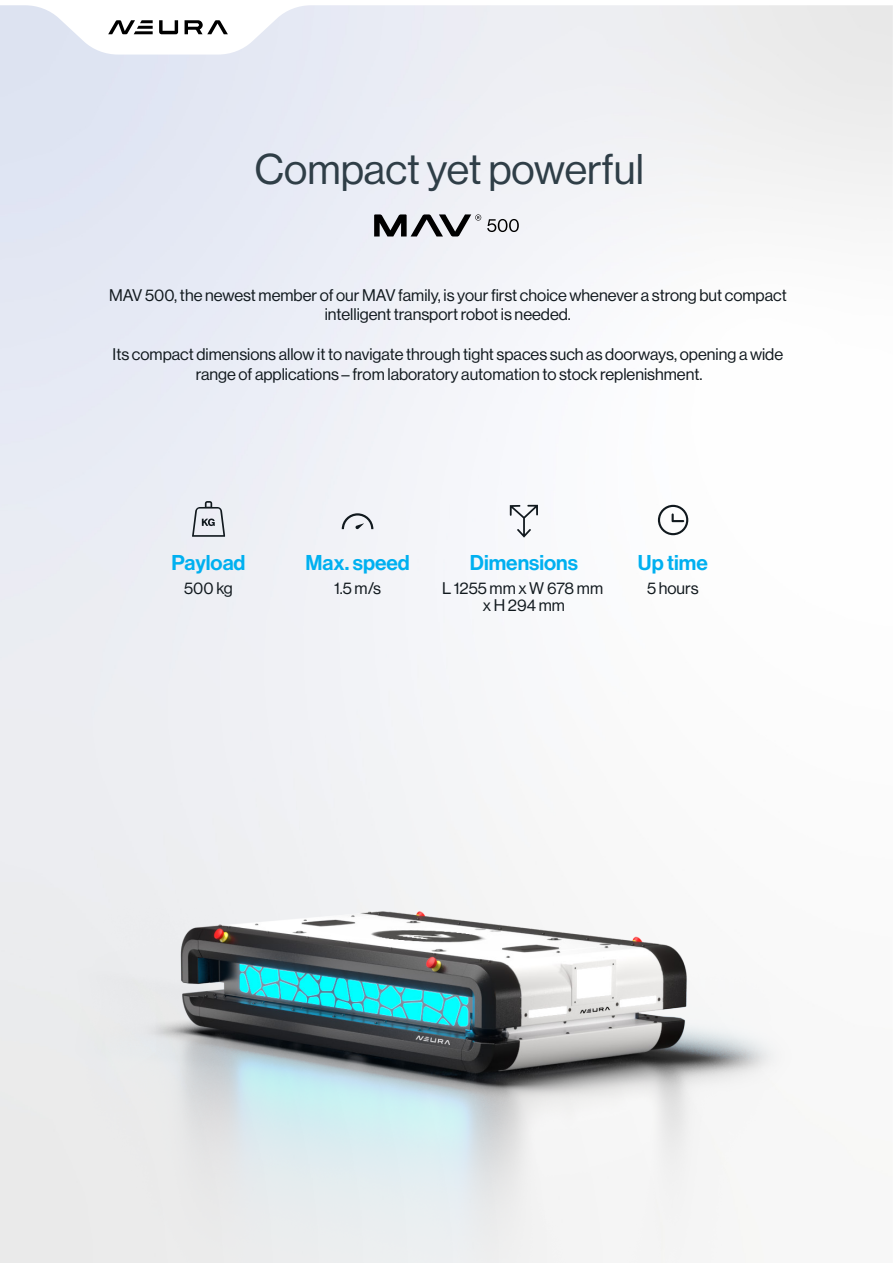
<style>
.page{position:relative;width:893px;height:1263px;background:#fff}
.page>*{position:absolute;margin:0;border:0;box-sizing:border-box;transform-origin:0 0}
.t1{font:42px "N Haas Grotesk DS Pro 55 Rg";color:#2f3e47}
.t2{font:21px "N Haas Grotesk DS Pro 65 Md";color:#00b0f0}
.t3{font:16.5px/19.8px "N Haas Grotesk DS Pro 55 Rg";color:#11191e;text-align:center}
</style>
<div class="page">
<img style="left:0;top:736px;width:893px;height:527px">
<svg style="left:510px;top:505px;width:28px;height:33px"></svg>
<svg style="left:658px;top:505px;width:30px;height:30px"></svg>
<svg style="left:192px;top:501px;width:33px;height:36px"></svg>
<svg style="left:342px;top:513px;width:31px;height:16px"></svg>
<svg style="left:374px;top:214px;width:107px;height:22px"></svg>
<svg style="left:487px;top:219px;width:32px;height:13px"></svg>
<svg style="left:0;top:5px;width:893px;height:50px;fill:#ecedf3"></svg>
<svg style="left:159px;top:20px;width:19px;height:14px"></svg>
<svg style="left:185px;top:20px;width:43px;height:14px"></svg>
<svg style="left:108px;top:20px;width:45px;height:14px"></svg>
<h1 class="t1" style="left:254px;top:146px;width:391px">Compact yet powerful</h1>
<p class="t3" style="left:109px;top:285px;width:679px">MAV 500, the newest member of our MAV family, is your first choice whenever a strong but compact intelligent transport robot is needed.</p>
<p class="t3" style="left:113px;top:344px;width:672px">Its compact dimensions allow it to navigate through tight spaces such as doorways, opening a wide range of applications – from laboratory automation to stock replenishment.</p>
<p class="t2" style="left:172px;top:550px;width:75px">Payload</p>
<p class="t3" style="left:184px;top:578px;width:50px">500 kg</p>
<p class="t2" style="left:305px;top:550px;width:106px">Max. speed</p>
<p class="t3" style="left:334px;top:578px;width:48px">1.5 m/s</p>
<p class="t2" style="left:470px;top:550px;width:109px">Dimensions</p>
<p class="t3" style="left:442px;top:579px;width:163px;line-height:17.4px">L 1255 mm x W 678 mm x H 294 mm</p>
<p class="t2" style="left:638px;top:550px;width:71px">Up time</p>
<p class="t3" style="left:647px;top:578px;width:53px">5 hours</p>
</div>
